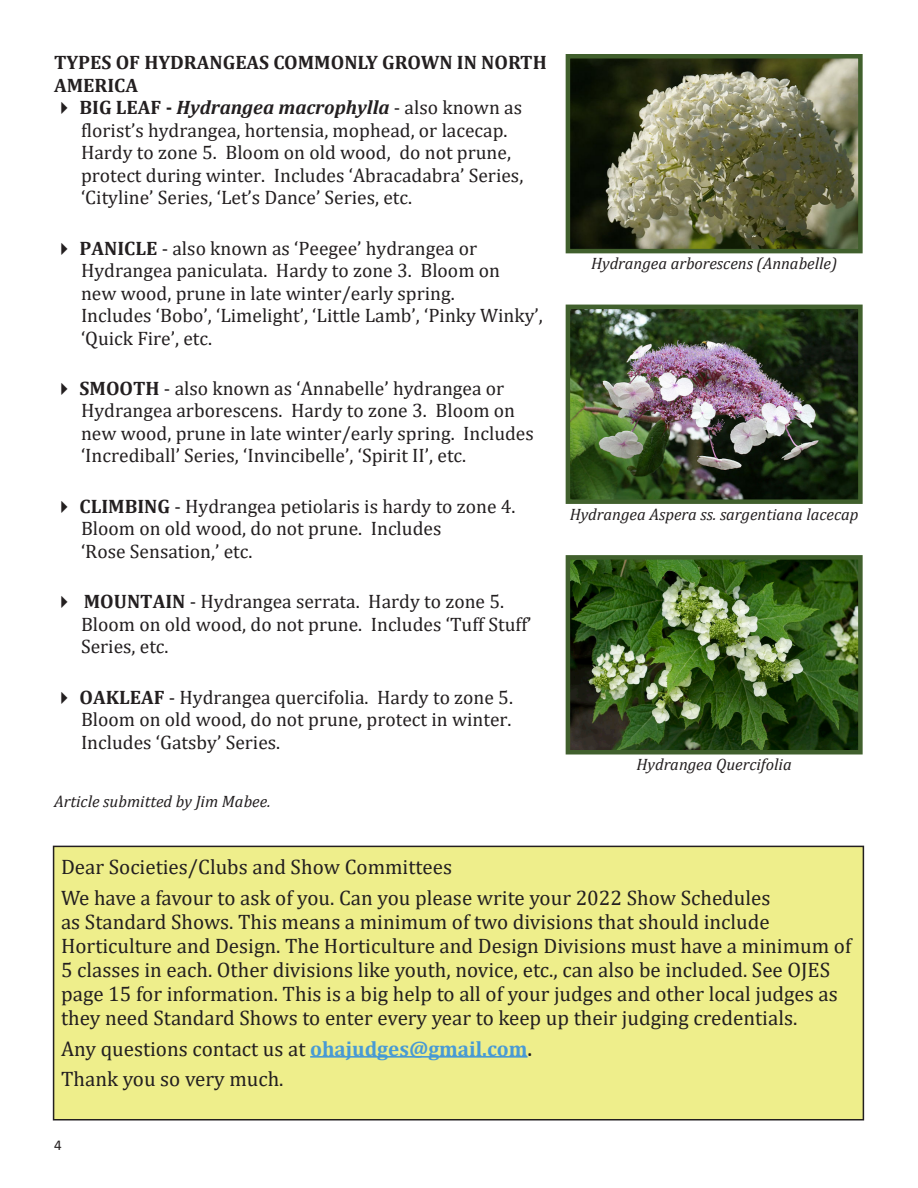
<style>
.page{position:relative;width:918px;height:1188px;background:#fff}
.page>*{position:absolute;margin:0;border:0;box-sizing:border-box;transform-origin:0 0}
.t1{font:21px/24px "Cambria";color:#231f20}
.t2{font:19.5px/22.5px "Cambria";color:#231f20}
.t3{font:700 19.5px/22.5px "Cambria";color:#231f20}
.Body_Text{font:italic 16.5px "Cambria";color:#231f20}
.t4{font:15px "Calibri";color:#231f20}
.s1{font-weight:700}
.s2{font-weight:700;font-style:italic}
.s3{font-weight:700;color:#489ad4}
.s4{font-family:"Calibri";font-weight:700;font-size:18px}
</style>
<div class="page">
<div style="left:54px;top:846px;width:809px;height:274px;background:#eeee8b"></div>
<hr style="left:310px;top:1056px;width:218px;height:2px;background:#489ad4">
<div style="left:53px;top:846px;width:811px;height:274px;border:2px solid #231f20"></div>
<img style="left:571px;top:59px;width:287px;height:189px">
<div style="left:566px;top:54px;width:297px;height:199px;border:4px solid #41602d"></div>
<img style="left:571px;top:310px;width:287px;height:189px">
<div style="left:566px;top:305px;width:297px;height:199px;border:4px solid #41602d"></div>
<img style="left:571px;top:560px;width:287px;height:189px">
<div style="left:566px;top:555px;width:297px;height:199px;border:4px solid #41602d"></div>
<p class="t3" style="left:54px;top:51px;width:494px">TYPES OF HYDRANGEAS COMMONLY GROWN IN NORTH<br>AMERICA</p>
<p class="t2" style="left:80px;top:96px;width:445px"><span class="s1">BIG LEAF -</span> <span class="s2">Hydrangea macrophylla</span> - also known as florist’s hydrangea, hortensia, mophead, or lacecap.<br>Hardy to zone 5. Bloom on old wood, do not prune, protect during winter. Includes ‘Abracadabra’ Series, ‘Cityline’ Series, ‘Let’s Dance’ Series, etc.</p>
<p class="t2" style="left:80px;top:237px;width:465px"><span class="s1">PANICLE</span> - also known as ‘Peegee’ hydrangea or Hydrangea paniculata. Hardy to zone 3. Bloom on<br>new wood, prune in late winter/early spring.<br>Includes ‘Bobo’, ‘Limelight’, ‘Little Lamb’, ‘Pinky Winky’, ‘Quick Fire’, etc.</p>
<p class="t2" style="left:80px;top:377px;width:456px"><span class="s1">SMOOTH</span> - also known as ‘Annabelle’ hydrangea or Hydrangea arborescens. Hardy to zone 3. Bloom on new wood, prune in late winter/early spring. Includes ‘Incrediball’ Series, ‘Invincibelle’, ‘Spirit II’, etc.</p>
<p class="t2" style="left:80px;top:495px;width:438px"><span class="s1">CLIMBING</span> - Hydrangea petiolaris is hardy to zone 4.<br>Bloom on old wood, do not prune. Includes<br>‘Rose Sensation,’ etc.</p>
<p class="t2" style="left:81px;top:590px;width:452px"><span class="s1">MOUNTAIN</span> - Hydrangea serrata. Hardy to zone 5.<br>Bloom on old wood, do not prune. Includes ‘Tuff Stuff’<br>Series, etc.</p>
<p class="t2" style="left:80px;top:686px;width:435px;text-align:justify"><span class="s1">OAKLEAF</span> - Hydrangea quercifolia. Hardy to zone 5.<br>Bloom on old wood, do not prune, protect in winter.<br>Includes ‘Gatsby’ Series.</p>
<p class="Body_Text" style="left:54px;top:790px;width:218px">Article submitted by Jim Mabee.</p>
<p class="Body_Text" style="left:591px;top:252px;width:248px">Hydrangea arborescens (Annabelle)</p>
<p class="Body_Text" style="left:570px;top:502px;width:290px">Hydrangea Aspera ss. sargentiana lacecap</p>
<p class="Body_Text" style="left:637px;top:753px;width:157px">Hydrangea Quercifolia</p>
<p class="t1" style="left:61px;top:855px;width:393px">Dear Societies/Clubs and Show Committees</p>
<p class="t1" style="left:61px;top:886px;width:792px">We have a favour to ask of you. Can you please write your 2022 Show Schedules<br>as Standard Shows. This means a minimum of two divisions that should include Horticulture and Design. The Horticulture and Design Divisions must have a minimum of 5 classes in each. Other divisions like youth, novice, etc., can also be included. See OJES page 15 for information. This is a big help to all of your judges and other local judges as they need Standard Shows to enter every year to keep up their judging credentials.</p>
<p class="t1" style="left:61px;top:1037px;width:473px">Any questions contact us at <span class="s3">ohajudges@gmail.com</span><span class="s4">.</span></p>
<p class="t1" style="left:61px;top:1067px;width:224px">Thank you so very much.</p>
<p class="t4" style="left:54px;top:1135px;width:9px">4</p>
</div>
